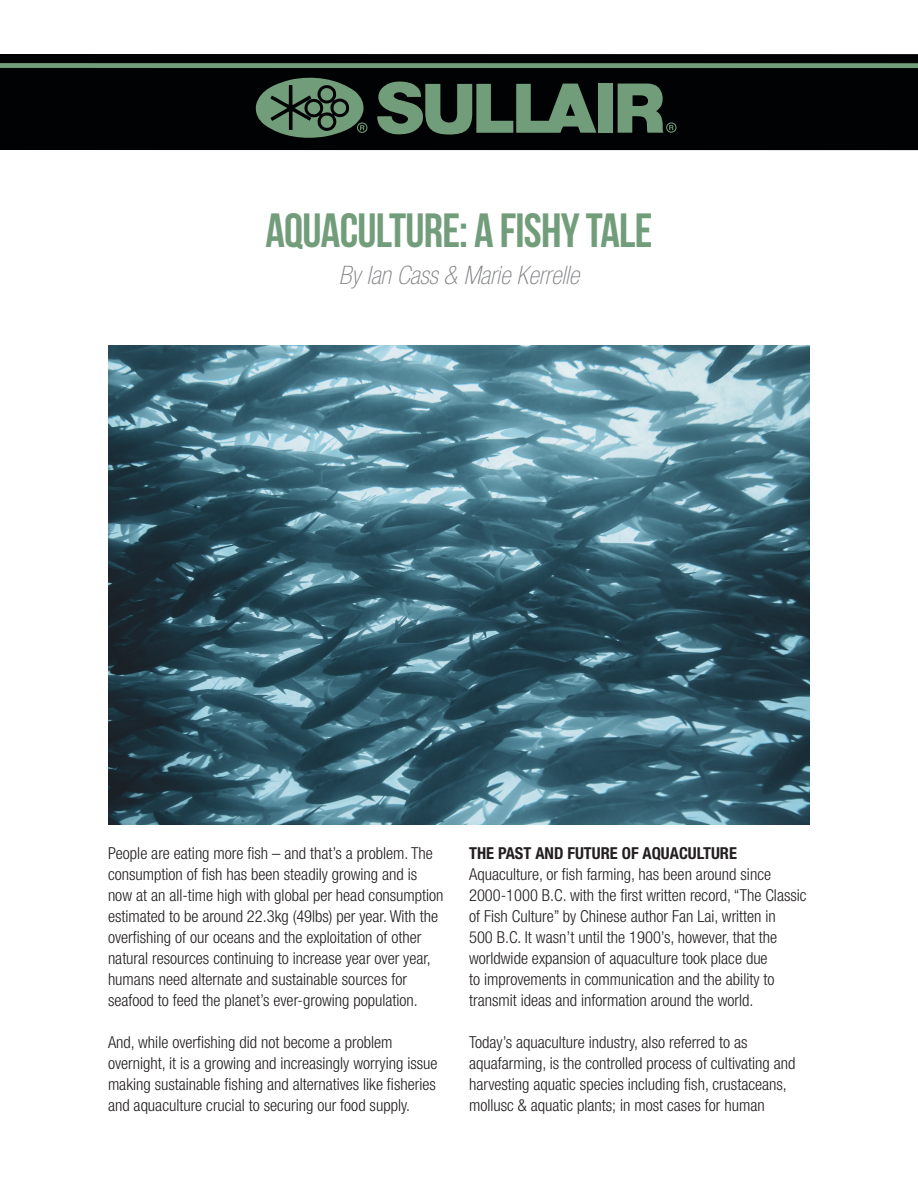
<style>
.page{position:relative;width:918px;height:1188px;background:#fff}
.page>*{position:absolute;margin:0;border:0;box-sizing:border-box;transform-origin:0 0}
.t1{font:700 48px "Bebas Neue";letter-spacing:-.015em;color:#729d7a}
.t2{font:italic 100 condensed 25.5px "Helvetica Neue LT Std";color:#808285}
.Body_Copy{font:300 condensed 16.5px/21px "Helvetica Neue LT Std";color:#231f20}
.s1{font-weight:700}
</style>
<div class="page">
<div style="left:0;top:63px;width:918px;height:5px;background:#729d7a"></div>
<div style="left:0;top:68px;width:918px;height:82px;background:#010203"></div>
<div style="left:0;top:54px;width:918px;height:9px;background:#010203"></div>
<svg style="left:618px;top:84px;width:59px;height:49px"></svg>
<svg style="left:377px;top:81px;width:219px;height:54px"></svg>
<svg style="left:255px;top:77px;width:112px;height:61px"></svg>
<div style="left:598px;top:84px;width:15px;height:49px;background:#729d7a"></div>
<img style="left:108px;top:345px;width:702px;height:479px">
<p class="t1" style="left:265px;top:204px;width:389px">AQUACULTURE: A FISHY TALE</p>
<p class="t2" style="left:339px;top:261px;width:242px">By Ian Cass &amp; Marie Kerrelle</p>
<p class="Body_Copy" style="left:108px;top:842px;width:337px">People are eating more fish – and that’s a problem. The consumption of fish has been steadily growing and is now at an all-time high with global per head consumption estimated to be around 22.3kg (49lbs) per year. With the overfishing of our oceans and the exploitation of other natural resources continuing to increase year over year, humans need alternate and sustainable sources for seafood to feed the planet’s ever-growing population.</p>
<p class="Body_Copy" style="left:108px;top:1031px;width:331px">And, while overfishing did not become a problem overnight, it is a growing and increasingly worrying issue making sustainable fishing and alternatives like fisheries and aquaculture crucial to securing our food supply.</p>
<p class="Body_Copy" style="left:469px;top:842px;width:339px"><span class="s1">THE PAST AND FUTURE OF AQUACULTURE </span>Aquaculture, or fish farming, has been around since 2000-1000 B.C. with the first written record, “The Classic of Fish Culture” by Chinese author Fan Lai, written in<br>500 B.C. It wasn’t until the 1900’s, however, that the worldwide expansion of aquaculture took place due<br>to improvements in communication and the ability to transmit ideas and information around the world.</p>
<p class="Body_Copy" style="left:469px;top:1031px;width:328px">Today’s aquaculture industry, also referred to as aquafarming, is the controlled process of cultivating and harvesting aquatic species including fish, crustaceans, mollusc &amp; aquatic plants; in most cases for human</p>
</div>
